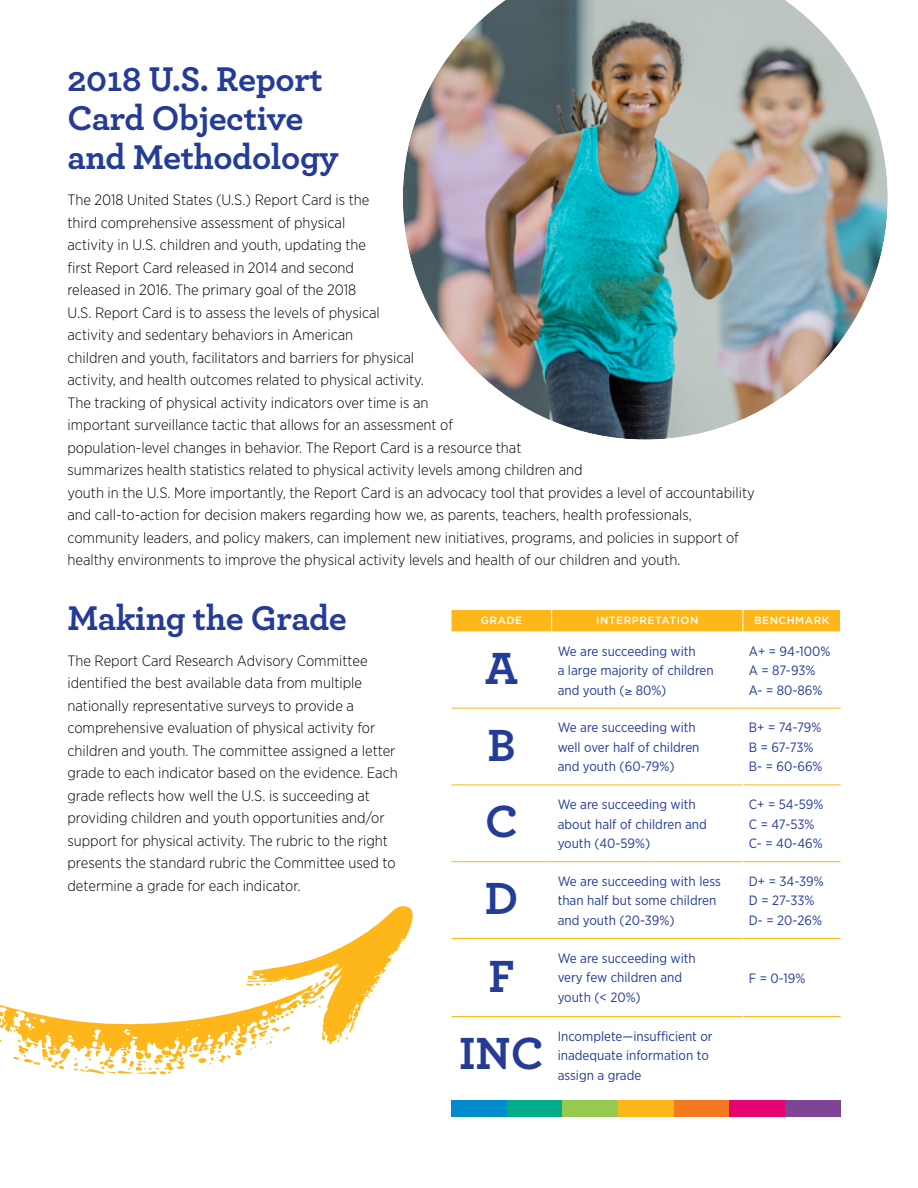
<style>
.page{position:relative;width:918px;height:1188px;background:#fff}
.page>*{position:absolute;margin:0;border:0;box-sizing:border-box;transform-origin:0 0}
.t1{font:700 47.25px "Archer";color:#243c96}
.t2{font:700 36px/39px "Archer";letter-spacing:-.01em;color:#243c96}
.t3{font:300 15px/22.5px "Gotham Narrow";color:#000}
.t4{font:13.5px/19.5px "Gotham Narrow";color:#243c96}
.t5{font:500 10.5px "Gotham";letter-spacing:.05em;color:#fff}
</style>
<div class="page">
<img style="left:403px;top:0;width:485px;height:440px">
<svg style="left:0;top:906px;width:413px;height:169px"></svg>
<hr style="left:451px;top:1016px;width:101px;height:1px;background:#fdb71a">
<hr style="left:552px;top:708px;width:191px;height:1px;background:#fdb71a">
<hr style="left:743px;top:708px;width:98px;height:1px;background:#fdb71a">
<hr style="left:552px;top:785px;width:191px;height:1px;background:#fdb71a">
<hr style="left:743px;top:785px;width:98px;height:1px;background:#fdb71a">
<hr style="left:552px;top:861px;width:191px;height:1px;background:#fdb71a">
<hr style="left:743px;top:861px;width:98px;height:1px;background:#fdb71a">
<hr style="left:552px;top:1016px;width:191px;height:1px;background:#fdb71a">
<hr style="left:743px;top:1016px;width:98px;height:1px;background:#fdb71a">
<div style="left:451px;top:610px;width:390px;height:21px;background:#fdb71a"></div>
<hr style="left:552px;top:938px;width:191px;height:1px;background:#fdb71a">
<hr style="left:743px;top:938px;width:98px;height:1px;background:#fdb71a">
<hr style="left:451px;top:938px;width:101px;height:1px;background:#fdb71a">
<hr style="left:451px;top:861px;width:101px;height:1px;background:#fdb71a">
<hr style="left:451px;top:785px;width:101px;height:1px;background:#fdb71a">
<hr style="left:451px;top:708px;width:101px;height:1px;background:#fdb71a">
<div style="left:674px;top:1100px;width:56px;height:17px;background:#f47920"></div>
<div style="left:618px;top:1100px;width:56px;height:17px;background:#fdb71a"></div>
<div style="left:507px;top:1100px;width:56px;height:17px;background:#00ac89"></div>
<div style="left:451px;top:1100px;width:56px;height:17px;background:#008ccc"></div>
<div style="left:730px;top:1100px;width:55px;height:17px;background:#e40571"></div>
<div style="left:785px;top:1100px;width:56px;height:17px;background:#7f4594"></div>
<div style="left:563px;top:1100px;width:55px;height:17px;background:#96ca4f"></div>
<h2 class="t2" style="left:68px;top:58px;width:273px">2018 U.S. Report<br>Card Objective and Methodology</h2>
<p class="t3" style="left:68px;top:189px;width:689px">The 2018 United States (U.S.) Report Card is the<br>third comprehensive assessment of physical<br>activity in U.S. children and youth, updating the<br>first Report Card released in 2014 and second<br>released in 2016. The primary goal of the 2018<br>U.S. Report Card is to assess the levels of physical<br>activity and sedentary behaviors in American<br>children and youth, facilitators and barriers for physical<br>activity, and health outcomes related to physical activity.<br>The tracking of physical activity indicators over time is an<br>important surveillance tactic that allows for an assessment of<br>population-level changes in behavior. The Report Card is a resource that<br>summarizes health statistics related to physical activity levels among children and<br>youth in the U.S. More importantly, the Report Card is an advocacy tool that provides a level of accountability and call-to-action for decision makers regarding how we, as parents, teachers, health professionals, community leaders, and policy makers, can implement new initiatives, programs, and policies in support of healthy environments to improve the physical activity levels and health of our children and youth.</p>
<h2 class="t2" style="left:68px;top:596px;width:281px">Making the Grade</h2>
<p class="t3" style="left:68px;top:649px;width:332px">The Report Card Research Advisory Committee identified the best available data from multiple nationally representative surveys to provide a comprehensive evaluation of physical activity for children and youth. The committee assigned a letter grade to each indicator based on the evidence. Each grade reflects how well the U.S. is succeeding at providing children and youth opportunities and/or support for physical activity. The rubric to the right presents the standard rubric the Committee used to determine a grade for each indicator.</p>
<p class="t5" style="left:481px;top:614px;width:43px">GRADE</p>
<p class="t5" style="left:596px;top:614px;width:104px">INTERPRETATION</p>
<p class="t5" style="left:754px;top:614px;width:77px">BENCHMARK</p>
<h1 class="t1" style="left:485px;top:631px;width:34px">A</h1>
<p class="t4" style="left:558px;top:641px;width:157px">We are succeeding with<br>a large majority of children and youth (≥ 80%)</p>
<p class="t4" style="left:749px;top:641px;width:83px">A+ = 94-100%<br>A = 87-93%<br>A- = 80-86%</p>
<h1 class="t1" style="left:488px;top:708px;width:30px">B</h1>
<p class="t4" style="left:558px;top:718px;width:143px">We are succeeding with well over half of children and youth (60-79%)</p>
<p class="t4" style="left:749px;top:718px;width:75px">B+ = 74-79%<br>B = 67-73%<br>B- = 60-66%</p>
<h1 class="t1" style="left:485px;top:784px;width:35px">C</h1>
<p class="t4" style="left:558px;top:794px;width:151px">We are succeeding with about half of children and youth (40-59%)</p>
<p class="t4" style="left:749px;top:794px;width:76px">C+ = 54-59%<br>C = 47-53%<br>C- = 40-46%</p>
<h1 class="t1" style="left:485px;top:861px;width:35px">D</h1>
<p class="t4" style="left:558px;top:871px;width:165px">We are succeeding with less than half but some children and youth (20-39%)</p>
<p class="t4" style="left:749px;top:871px;width:76px">D+ = 34-39%<br>D = 27-33%<br>D- = 20-26%</p>
<h1 class="t1" style="left:488px;top:939px;width:28px">F</h1>
<p class="t4" style="left:558px;top:948px;width:140px">We are succeeding with very few children and youth (&lt; 20%)</p>
<p class="t4" style="left:749px;top:968px;width:58px">F = 0-19%</p>
<h1 class="t1" style="left:459px;top:1016px;width:86px">INC</h1>
<p class="t4" style="left:558px;top:1026px;width:157px">Incomplete—insufficient or inadequate information to assign a grade</p>
</div>
